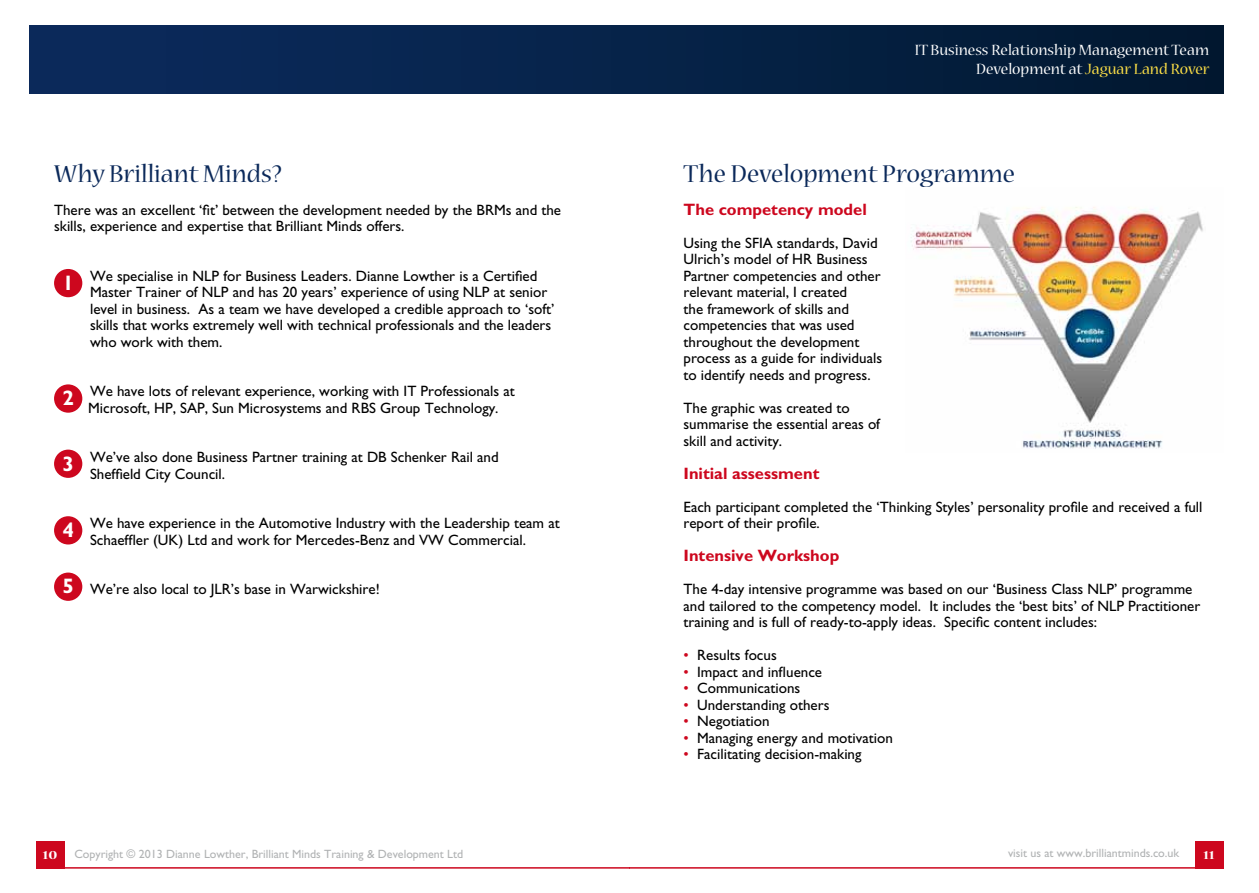
<style>
.page{position:relative;width:1259px;height:893px;background:#fff}
.page>*{position:absolute;margin:0;border:0;box-sizing:border-box;transform-origin:0 0}
.t1{font:27px "Nueva";color:#0b295a}
.t2{font:700 21px "Gill Sans";color:#fff}
.t3{font:16.5px/19.8px "Nueva";color:#fff;text-align:right}
.t4{font:700 16.5px "Gill Sans";color:#cd071e}
.t5{font:15px/16.5px "Gill Sans";color:#000}
.t6{font:700 expanded 13.5px "Nueva";color:#fff}
.t7{font:12px "Gill Sans";color:#b1b3b4}
.s1{color:#ffe147}
.s2{color:#cd071e}
</style>
<div class="page">
<div style="left:36px;top:841px;width:28px;height:28px;background:#cd071e"></div>
<hr style="left:62px;top:867px;width:567px;height:2px;background:#cd071e">
<div style="left:30px;top:25px;width:599px;height:68px;background:#092754"></div>
<div style="left:1194px;top:841px;width:29px;height:28px;background:#cd071e"></div>
<hr style="left:629px;top:867px;width:581px;height:2px;background:#cd071e">
<div style="left:629px;top:25px;width:594px;height:68px;background:#041e3c"></div>
<img style="left:911px;top:207px;width:292px;height:242px">
<div style="left:54px;top:269px;width:28px;height:28px;background:#cd071e;border-radius:50%"></div>
<div style="left:54px;top:384px;width:28px;height:29px;background:#cd071e;border-radius:50%"></div>
<div style="left:54px;top:450px;width:28px;height:28px;background:#cd071e;border-radius:50%"></div>
<div style="left:54px;top:516px;width:28px;height:28px;background:#cd071e;border-radius:50%"></div>
<div style="left:54px;top:573px;width:28px;height:28px;background:#cd071e;border-radius:50%"></div>
<h1 class="t1" style="left:54px;top:161px;width:229px">Why Brilliant Minds?</h1>
<p class="t5" style="left:54px;top:202px;width:508px">There was an excellent ‘fit’ between the development needed by the BRMs and the skills, experience and expertise that Brilliant Minds offers.</p>
<p class="t5" style="left:90px;top:268px;width:466px">We specialise in NLP for Business Leaders. Dianne Lowther is a Certified Master Trainer of NLP and has 20 years’ experience of using NLP at senior level in business. As a team we have developed a credible approach to ‘soft’ skills that works extremely well with technical professionals and the leaders who work with them.</p>
<p class="t5" style="left:88px;top:383px;width:428px">We have lots of relevant experience, working with IT Professionals at<br>Microsoft, HP, SAP, Sun Microsystems and RBS Group Technology.</p>
<p class="t5" style="left:90px;top:449px;width:410px">We’ve also done Business Partner training at DB Schenker Rail and<br>Sheffield City Council.</p>
<p class="t5" style="left:90px;top:515px;width:471px">We have experience in the Automotive Industry with the Leadership team at<br>Schaeffler (UK) Ltd and work for Mercedes-Benz and VW Commercial.</p>
<p class="t5" style="left:90px;top:581px;width:291px">We’re also local to JLR’s base in Warwickshire!</p>
<h2 class="t2" style="left:62px;top:270px;width:13px">1</h2>
<h2 class="t2" style="left:62px;top:386px;width:13px">2</h2>
<h2 class="t2" style="left:62px;top:451px;width:13px">3</h2>
<h2 class="t2" style="left:62px;top:518px;width:13px">4</h2>
<h2 class="t2" style="left:62px;top:574px;width:13px">5</h2>
<p class="t3" style="left:914px;top:41px;width:296px">IT Business Relationship Management Team<br>Development at <span class="s1">Jaguar Land Rover</span></p>
<h1 class="t1" style="left:683px;top:161px;width:333px">The Development Programme</h1>
<p class="t4" style="left:683px;top:199px;width:185px">The competency model</p>
<p class="t5" style="left:683px;top:235px;width:200px">Using the SFIA standards, David<br>Ulrich’s model of HR Business<br>Partner competencies and other relevant material, I created<br>the framework of skills and competencies that was used throughout the development process as a guide for individuals to identify needs and progress.</p>
<p class="t5" style="left:683px;top:400px;width:198px">The graphic was created to summarise the essential areas of skill and activity.</p>
<p class="t4" style="left:683px;top:463px;width:137px">Initial assessment</p>
<p class="t5" style="left:683px;top:499px;width:520px">Each participant completed the ‘Thinking Styles’ personality profile and received a full report of their profile.</p>
<p class="t4" style="left:683px;top:546px;width:157px">Intensive Workshop</p>
<p class="t5" style="left:683px;top:581px;width:518px">The 4-day intensive programme was based on our ‘Business Class NLP’ programme and tailored to the competency model. It includes the ‘best bits’ of NLP Practitioner training and is full of ready-to-apply ideas. Specific content includes:</p>
<p class="t5" style="left:683px;top:647px;width:95px"><span class="s2">•</span> Results focus</p>
<p class="t5" style="left:683px;top:664px;width:140px"><span class="s2">•</span> Impact and influence</p>
<p class="t5" style="left:683px;top:680px;width:118px"><span class="s2">•</span> Communications</p>
<p class="t5" style="left:683px;top:697px;width:147px"><span class="s2">•</span> Understanding others</p>
<p class="t5" style="left:683px;top:713px;width:87px"><span class="s2">•</span> Negotiation</p>
<p class="t5" style="left:683px;top:730px;width:211px"><span class="s2">•</span> Managing energy and motivation</p>
<p class="t5" style="left:683px;top:746px;width:179px"><span class="s2">•</span> Facilitating decision-making</p>
<p class="t7" style="left:74px;top:847px;width:390px">Copyright © 2013 Dianne Lowther, Brilliant Minds Training &amp; Development Ltd</p>
<p class="t7" style="left:1008px;top:846px;width:173px">visit us at www.brilliantminds.co.uk</p>
<p class="t6" style="left:43px;top:848px;width:16px">10</p>
<p class="t6" style="left:1203px;top:848px;width:12px">11</p>
</div>
